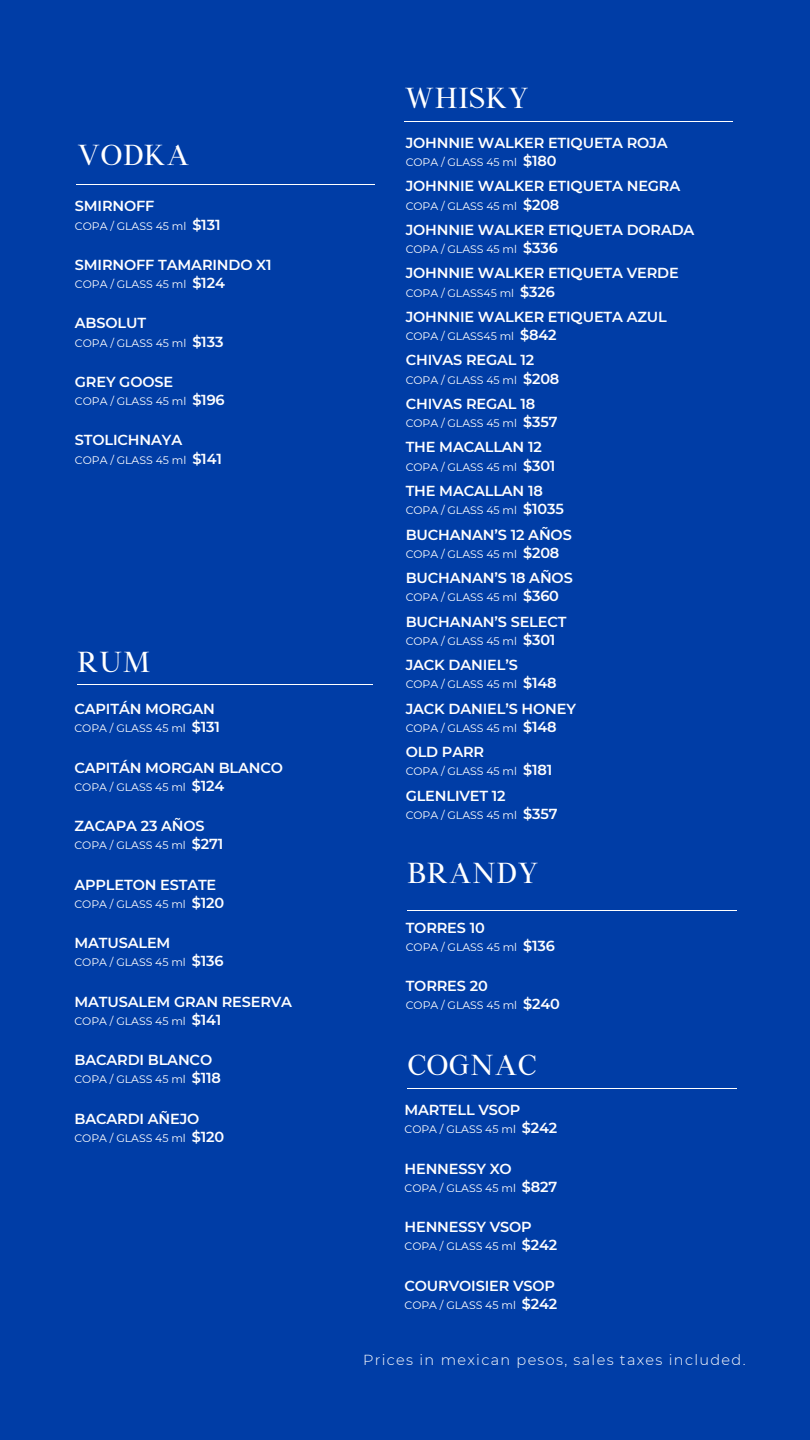
<style>
.page{position:relative;width:810px;height:1440px;background:#003da6}
.page>*{position:absolute;margin:0;border:0;box-sizing:border-box;transform-origin:0 0}
.t1{font:30px "Botera TFE";letter-spacing:.02em;color:#fff}
.t2{font:600 14.48px "Montserrat";letter-spacing:-.01em;color:#fff}
.t3{font:300 14.48px "Montserrat";letter-spacing:.09em;color:#fff}
.t4{font:10.88px "Montserrat";color:#fff}
.s1{font-weight:600;font-size:14.48px}
</style>
<div class="page">
<hr style="left:77px;top:685px;width:296px;height:1px;background:#fff">
<hr style="left:76px;top:184px;width:299px;height:1px;background:#fff">
<hr style="left:408px;top:1088px;width:329px;height:1px;background:#fff">
<hr style="left:407px;top:910px;width:329px;height:1px;background:#fff">
<hr style="left:404px;top:121px;width:329px;height:1px;background:#fff">
<h1 class="t1" style="left:77px;top:137px;width:114px">VODKA</h1>
<h2 class="t2" style="left:75px;top:196px;width:81px">SMIRNOFF</h2>
<p class="t4" style="left:75px;top:218px;width:147px">COPA / GLASS 45 ml <span class="s1">$131</span></p>
<h2 class="t2" style="left:75px;top:255px;width:198px">SMIRNOFF TAMARINDO X1</h2>
<p class="t4" style="left:75px;top:277px;width:151px">COPA / GLASS 45 ml <span class="s1">$124</span></p>
<h2 class="t2" style="left:75px;top:313px;width:73px">ABSOLUT</h2>
<p class="t4" style="left:75px;top:335px;width:150px">COPA / GLASS 45 ml <span class="s1">$133</span></p>
<h2 class="t2" style="left:75px;top:372px;width:100px">GREY GOOSE</h2>
<p class="t4" style="left:75px;top:394px;width:151px">COPA / GLASS 45 ml <span class="s1">$196</span></p>
<h2 class="t2" style="left:75px;top:430px;width:109px">STOLICHNAYA</h2>
<p class="t4" style="left:75px;top:452px;width:149px">COPA / GLASS 45 ml <span class="s1">$141</span></p>
<h1 class="t1" style="left:77px;top:643px;width:75px">RUM</h1>
<h2 class="t2" style="left:74px;top:699px;width:142px">CAPITÁN MORGAN</h2>
<p class="t4" style="left:74px;top:721px;width:147px">COPA / GLASS 45 ml <span class="s1">$131</span></p>
<h2 class="t2" style="left:74px;top:757px;width:210px">CAPITÁN MORGAN BLANCO</h2>
<p class="t4" style="left:74px;top:779px;width:151px">COPA / GLASS 45 ml <span class="s1">$124</span></p>
<h2 class="t2" style="left:74px;top:816px;width:132px">ZACAPA 23 AÑOS</h2>
<p class="t4" style="left:74px;top:838px;width:150px">COPA / GLASS 45 ml <span class="s1">$271</span></p>
<h2 class="t2" style="left:74px;top:874px;width:143px">APPLETON ESTATE</h2>
<p class="t4" style="left:74px;top:897px;width:151px">COPA / GLASS 45 ml <span class="s1">$120</span></p>
<h2 class="t2" style="left:74px;top:933px;width:97px">MATUSALEM</h2>
<p class="t4" style="left:74px;top:955px;width:151px">COPA / GLASS 45 ml <span class="s1">$136</span></p>
<h2 class="t2" style="left:74px;top:991px;width:219px">MATUSALEM GRAN RESERVA</h2>
<p class="t4" style="left:74px;top:1014px;width:149px">COPA / GLASS 45 ml <span class="s1">$141</span></p>
<h2 class="t2" style="left:74px;top:1050px;width:139px">BACARDI BLANCO</h2>
<p class="t4" style="left:74px;top:1072px;width:148px">COPA / GLASS 45 ml <span class="s1">$118</span></p>
<h2 class="t2" style="left:74px;top:1108px;width:126px">BACARDI AÑEJO</h2>
<p class="t4" style="left:74px;top:1131px;width:151px">COPA / GLASS 45 ml <span class="s1">$120</span></p>
<h1 class="t1" style="left:405px;top:79px;width:126px">WHISKY</h1>
<h2 class="t2" style="left:406px;top:132px;width:263px">JOHNNIE WALKER ETIQUETA ROJA</h2>
<p class="t4" style="left:406px;top:155px;width:152px">COPA / GLASS 45 ml <span class="s1">$180</span></p>
<h2 class="t2" style="left:406px;top:176px;width:276px">JOHNNIE WALKER ETIQUETA NEGRA</h2>
<p class="t4" style="left:406px;top:198px;width:155px">COPA / GLASS 45 ml <span class="s1">$208</span></p>
<h2 class="t2" style="left:406px;top:220px;width:290px">JOHNNIE WALKER ETIQUETA DORADA</h2>
<p class="t4" style="left:406px;top:242px;width:154px">COPA / GLASS 45 ml <span class="s1">$336</span></p>
<h2 class="t2" style="left:406px;top:263px;width:275px">JOHNNIE WALKER ETIQUETA VERDE</h2>
<p class="t4" style="left:406px;top:285px;width:151px">COPA / GLASS45 ml <span class="s1">$326</span></p>
<h2 class="t2" style="left:406px;top:307px;width:263px">JOHNNIE WALKER ETIQUETA AZUL</h2>
<p class="t4" style="left:406px;top:329px;width:153px">COPA / GLASS45 ml <span class="s1">$842</span></p>
<h2 class="t2" style="left:406px;top:350px;width:130px">CHIVAS REGAL 12</h2>
<p class="t4" style="left:406px;top:372px;width:155px">COPA / GLASS 45 ml <span class="s1">$208</span></p>
<h2 class="t2" style="left:406px;top:394px;width:131px">CHIVAS REGAL 18</h2>
<p class="t4" style="left:406px;top:416px;width:153px">COPA / GLASS 45 ml <span class="s1">$357</span></p>
<h2 class="t2" style="left:406px;top:437px;width:138px">THE MACALLAN 12</h2>
<p class="t4" style="left:406px;top:459px;width:151px">COPA / GLASS 45 ml <span class="s1">$301</span></p>
<h2 class="t2" style="left:406px;top:481px;width:139px">THE MACALLAN 18</h2>
<p class="t4" style="left:406px;top:503px;width:160px">COPA / GLASS 45 ml <span class="s1">$1035</span></p>
<h2 class="t2" style="left:406px;top:524px;width:168px">BUCHANAN’S 12 AÑOS</h2>
<p class="t4" style="left:406px;top:546px;width:155px">COPA / GLASS 45 ml <span class="s1">$208</span></p>
<h2 class="t2" style="left:406px;top:568px;width:169px">BUCHANAN’S 18 AÑOS</h2>
<p class="t4" style="left:406px;top:590px;width:155px">COPA / GLASS 45 ml <span class="s1">$360</span></p>
<h2 class="t2" style="left:406px;top:611px;width:162px">BUCHANAN’S SELECT</h2>
<p class="t4" style="left:406px;top:633px;width:151px">COPA / GLASS 45 ml <span class="s1">$301</span></p>
<h2 class="t2" style="left:406px;top:655px;width:114px">JACK DANIEL’S</h2>
<p class="t4" style="left:406px;top:677px;width:152px">COPA / GLASS 45 ml <span class="s1">$148</span></p>
<h2 class="t2" style="left:406px;top:698px;width:172px">JACK DANIEL’S HONEY</h2>
<p class="t4" style="left:406px;top:720px;width:152px">COPA / GLASS 45 ml <span class="s1">$148</span></p>
<h2 class="t2" style="left:406px;top:742px;width:80px">OLD PARR</h2>
<p class="t4" style="left:406px;top:764px;width:148px">COPA / GLASS 45 ml <span class="s1">$181</span></p>
<h2 class="t2" style="left:406px;top:785px;width:102px">GLENLIVET 12</h2>
<p class="t4" style="left:406px;top:807px;width:153px">COPA / GLASS 45 ml <span class="s1">$357</span></p>
<h1 class="t1" style="left:407px;top:854px;width:133px">BRANDY</h1>
<h2 class="t2" style="left:406px;top:917px;width:81px">TORRES 10</h2>
<p class="t4" style="left:406px;top:939px;width:151px">COPA / GLASS 45 ml <span class="s1">$136</span></p>
<h2 class="t2" style="left:406px;top:976px;width:84px">TORRES 20</h2>
<p class="t4" style="left:406px;top:998px;width:156px">COPA / GLASS 45 ml <span class="s1">$240</span></p>
<h1 class="t1" style="left:408px;top:1046px;width:130px">COGNAC</h1>
<h2 class="t2" style="left:405px;top:1100px;width:117px">MARTELL VSOP</h2>
<p class="t4" style="left:405px;top:1122px;width:154px">COPA / GLASS 45 ml <span class="s1">$242</span></p>
<h2 class="t2" style="left:405px;top:1158px;width:109px">HENNESSY XO</h2>
<p class="t4" style="left:405px;top:1181px;width:154px">COPA / GLASS 45 ml <span class="s1">$827</span></p>
<h2 class="t2" style="left:405px;top:1217px;width:129px">HENNESSY VSOP</h2>
<p class="t4" style="left:405px;top:1239px;width:154px">COPA / GLASS 45 ml <span class="s1">$242</span></p>
<h2 class="t2" style="left:405px;top:1275px;width:152px">COURVOISIER VSOP</h2>
<p class="t4" style="left:405px;top:1298px;width:154px">COPA / GLASS 45 ml <span class="s1">$242</span></p>
<h2 class="t3" style="left:363px;top:1351px;width:384px">Prices in mexican pesos, sales taxes included.</h2>
</div>
